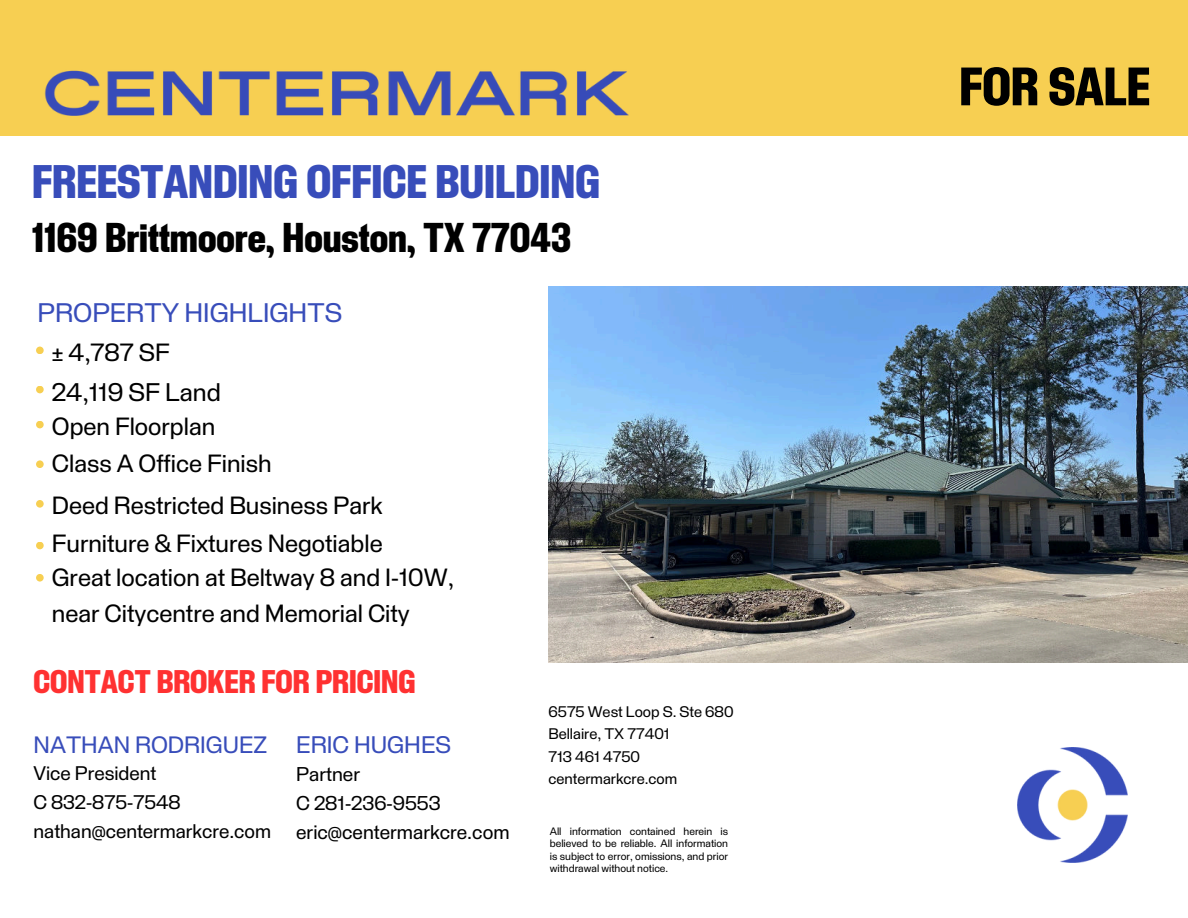
<style>
.page{position:relative;width:1188px;height:918px;background:#fff}
.page>*{position:absolute;margin:0;border:0;box-sizing:border-box;transform-origin:0 0}
.t1{font:700 52.8px "Staff Condensed";color:#000}
.t2{font:700 46.05px "Staff Condensed";color:#384dba}
.t3{font:700 40.65px "Staff Condensed";color:#000}
.t4{font:700 31.95px "Staff Condensed";color:#ff3131}
.t5{font:26.25px "Staff";color:#384dba}
.t6{font:24.9px "Staff";color:#000}
.t7{font:24.3px/35px "Staff";color:#000}
.t8{font:23.4px "Staff";color:#384dba}
.t9{font:23.1px "Staff";color:#384dba}
.t10{font:19.5px/29.2px "Staff";color:#000}
.t11{font:19.2px/29px "Staff";color:#000}
.t12{font:15px/22.5px "Staff";color:#000}
.t13{font:10.5px/12.3px "Staff";color:#000;text-align:justify}
</style>
<div class="page">
<div style="left:0;top:0;width:1188px;height:136px;background:#f7cf52"></div>
<img style="left:44px;top:70px;width:585px;height:46px">
<img style="left:1017px;top:747px;width:110px;height:115px">
<img style="left:548px;top:287px;width:640px;height:375px">
<div style="left:36px;top:347px;width:8px;height:7px;background:#f7cf52;border-radius:50%"></div>
<div style="left:36px;top:421px;width:8px;height:7px;background:#f7cf52;border-radius:50%"></div>
<div style="left:36px;top:386px;width:8px;height:7px;background:#f7cf52;border-radius:50%"></div>
<div style="left:36px;top:460px;width:8px;height:8px;background:#f7cf52;border-radius:50%"></div>
<div style="left:36px;top:500px;width:8px;height:8px;background:#f7cf52;border-radius:50%"></div>
<div style="left:36px;top:542px;width:8px;height:7px;background:#f7cf52;border-radius:50%"></div>
<div style="left:36px;top:574px;width:8px;height:8px;background:#f7cf52;border-radius:50%"></div>
<h2 class="t2" style="left:32px;top:155px;width:569px">FREESTANDING OFFICE BUILDING</h2>
<h3 class="t3" style="left:32px;top:214px;width:540px">1169 Brittmoore, Houston, TX 77043</h3>
<p class="t5" style="left:37px;top:297px;width:306px">PROPERTY HIGHLIGHTS</p>
<p class="t7" style="left:52px;top:335px;width:119px">± 4,787 SF</p>
<p class="t6" style="left:52px;top:377px;width:171px">24,119 SF Land</p>
<p class="t7" style="left:52px;top:408px;width:221px;line-height:36.9px">Open Floorplan<br>Class A Office Finish</p>
<p class="t7" style="left:52px;top:488px;width:332px">Deed Restricted Business Park</p>
<p class="t7" style="left:52px;top:526px;width:404px">Furniture &amp; Fixtures Negotiable<br>Great location at Beltway 8 and I-10W, near Citycentre and Memorial City</p>
<h3 class="t4" style="left:34px;top:663px;width:383px">CONTACT BROKER FOR PRICING</h3>
<p class="t9" style="left:34px;top:731px;width:235px">NATHAN RODRIGUEZ</p>
<p class="t11" style="left:34px;top:759px;width:239px">Vice President<br>C 832-875-7548 nathan@centermarkcre.com</p>
<p class="t8" style="left:296px;top:731px;width:156px">ERIC HUGHES</p>
<p class="t10" style="left:296px;top:759px;width:215px">Partner<br>C 281-236-9553 eric@centermarkcre.com</p>
<p class="t12" style="left:548px;top:700px;width:187px">6575 West Loop S. Ste 680<br>Bellaire, TX 77401<br>713 461 4750 centermarkcre.com</p>
<p class="t13" style="left:550px;top:825px;width:180px">All information contained herein is believed to be reliable. All information is subject to error, omissions, and prior withdrawal without notice.</p>
<h1 class="t1" style="left:959px;top:56px;width:192px">FOR SALE</h1>
</div>
